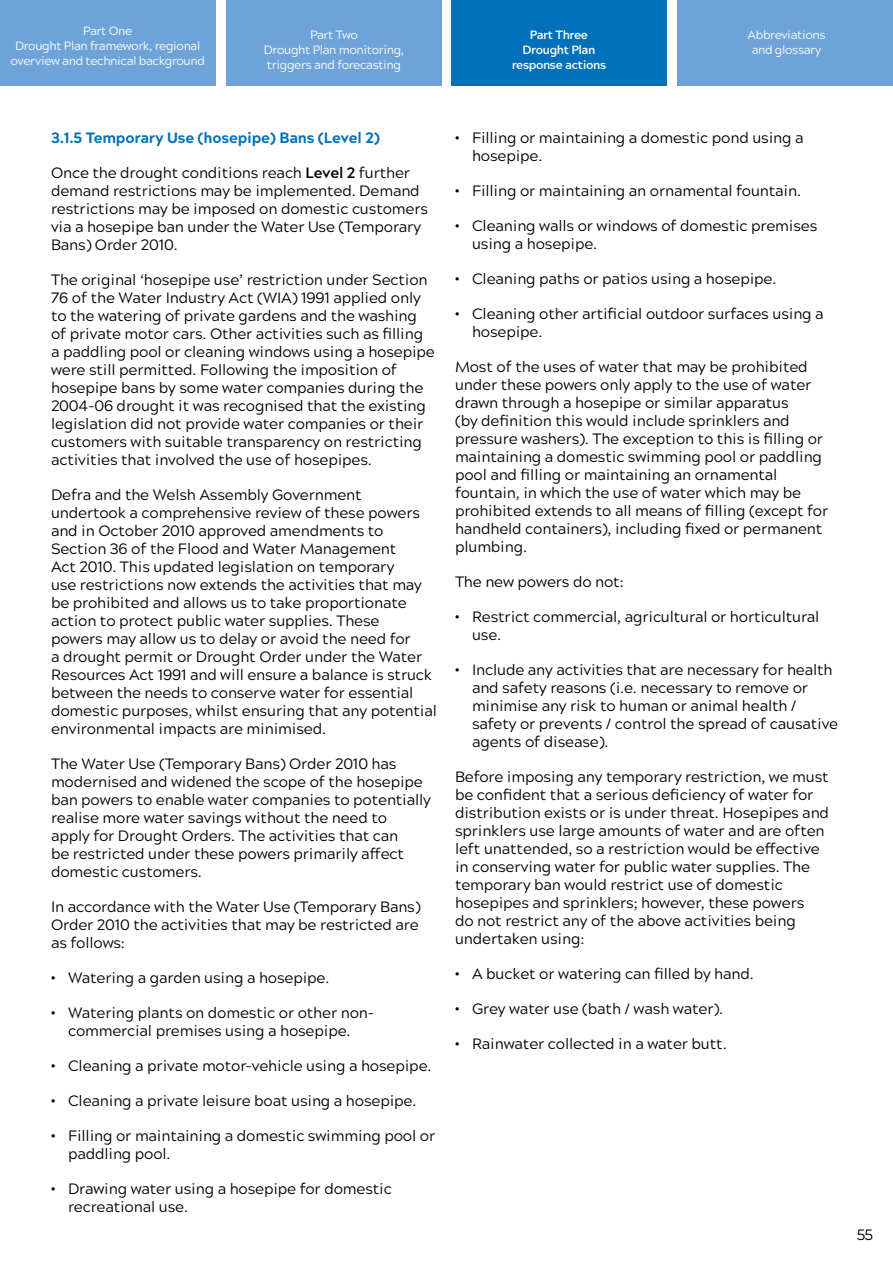
<style>
.page{position:relative;width:893px;height:1263px;background:#fff}
.page>*{position:absolute;margin:0;border:0;box-sizing:border-box;transform-origin:0 0}
.Body_text__P{font:15px/18px "Acherus Grotesque";letter-spacing:-.01em;color:#000}
.Section_body_text_he{font:800 15px "Acherus Grotesque";letter-spacing:-.01em;color:#0070ba}
.t1{font:12px/15px "Acherus Grotesque";letter-spacing:-.03em;color:#fff;text-align:center}
.t2{font:700 12px/15px "Acherus Grotesque";letter-spacing:-.03em;color:#fff;text-align:center}
.s1{font-weight:700}
.s2{font-weight:800}
</style>
<div class="page">
<div style="left:226px;top:0;width:215px;height:86px;background:#6da3d8"></div>
<div style="left:0;top:0;width:216px;height:86px;background:#6da3d8"></div>
<div style="left:452px;top:0;width:215px;height:86px;background:#0070ba"></div>
<div style="left:677px;top:0;width:216px;height:86px;background:#6da3d8"></div>
<p class="t1" style="left:11px;top:23px;width:196px">Part One<br>Drought Plan framework, regional overview and technical background</p>
<p class="t1" style="left:264px;top:26px;width:142px">Part Two<br>Drought Plan monitoring, triggers and forecasting</p>
<p class="t2" style="left:512px;top:26px;width:96px">Part Three<br>Drought Plan response actions</p>
<p class="t1" style="left:748px;top:26px;width:79px">Abbreviations and glossary</p>
<p class="Section_body_text_he" style="left:51px;top:124px;width:330px">3.1.5 Temporary Use (hosepipe) Bans (Level 2)</p>
<p class="Body_text__P" style="left:51px;top:162px;width:379px">Once the drought conditions reach <span class="s1">Level 2</span> further demand restrictions may be implemented. Demand restrictions may be imposed on domestic customers via a hosepipe ban under the Water Use (Temporary Bans) Order 2010.</p>
<p class="Body_text__P" style="left:51px;top:269px;width:385px">The original ‘hosepipe use’ restriction under Section 76 of the Water Industry Act (WIA) 1991 applied only to the watering of private gardens and the washing of private motor cars. Other activities such as filling a paddling pool or cleaning windows using a hosepipe were still permitted. Following the imposition of hosepipe bans by some water companies during the 2004-06 drought it was recognised that the existing legislation did not provide water companies or their customers with suitable transparency on restricting activities that involved the use of hosepipes.</p>
<p class="Body_text__P" style="left:51px;top:484px;width:387px">Defra and the Welsh Assembly Government undertook a comprehensive review of these powers and in October 2010 approved amendments to Section 36 of the Flood and Water Management<br>Act 2010. This updated legislation on temporary<br>use restrictions now extends the activities that may be prohibited and allows us to take proportionate action to protect public water supplies. These<br>powers may allow us to delay or avoid the need for<br>a drought permit or Drought Order under the Water Resources Act 1991 and will ensure a balance is struck between the needs to conserve water for essential domestic purposes, whilst ensuring that any potential environmental impacts are minimised.</p>
<p class="Body_text__P" style="left:51px;top:753px;width:381px">The Water Use (Temporary Bans) Order 2010 has modernised and widened the scope of the hosepipe ban powers to enable water companies to potentially realise more water savings without the need to<br>apply for Drought Orders. The activities that can<br>be restricted under these powers primarily affect domestic customers.</p>
<p class="Body_text__P" style="left:51px;top:896px;width:371px">In accordance with the Water Use (Temporary Bans)<br>Order 2010 the activities that may be restricted are as follows:</p>
<p class="Body_text__P" style="left:51px;top:967px;width:280px"><span class="s2">•</span> Watering a garden using a hosepipe.</p>
<p class="Body_text__P" style="left:51px;top:1002px;width:325px;text-align:center"><span class="s2">•</span> Watering plants on domestic or other non&shy;commercial premises using a hosepipe.</p>
<p class="Body_text__P" style="left:51px;top:1055px;width:382px"><span class="s2">•</span> Cleaning a private motor-vehicle using a hosepipe.</p>
<p class="Body_text__P" style="left:51px;top:1090px;width:367px"><span class="s2">•</span> Cleaning a private leisure boat using a hosepipe.</p>
<p class="Body_text__P" style="left:68px;top:1125px;width:369px;text-indent:-17px"><span class="s2">•</span> Filling or maintaining a domestic swimming pool or paddling pool.</p>
<p class="Body_text__P" style="left:68px;top:1178px;width:325px;text-indent:-17px"><span class="s2">•</span> Drawing water using a hosepipe for domestic recreational use.</p>
<p class="Body_text__P" style="left:472px;top:127px;width:333px;text-indent:-17px"><span class="s2">•</span> Filling or maintaining a domestic pond using a hosepipe.</p>
<p class="Body_text__P" style="left:455px;top:180px;width:348px"><span class="s2">•</span> Filling or maintaining an ornamental fountain.</p>
<p class="Body_text__P" style="left:472px;top:215px;width:347px;text-indent:-17px"><span class="s2">•</span> Cleaning walls or windows of domestic premises using a hosepipe.</p>
<p class="Body_text__P" style="left:455px;top:268px;width:323px"><span class="s2">•</span> Cleaning paths or patios using a hosepipe.</p>
<p class="Body_text__P" style="left:472px;top:303px;width:353px;text-indent:-17px"><span class="s2">•</span> Cleaning other artificial outdoor surfaces using a hosepipe.</p>
<p class="Body_text__P" style="left:455px;top:356px;width:375px">Most of the uses of water that may be prohibited under these powers only apply to the use of water drawn through a hosepipe or similar apparatus<br>(by definition this would include sprinklers and pressure washers). The exception to this is filling or maintaining a domestic swimming pool or paddling pool and filling or maintaining an ornamental fountain, in which the use of water which may be prohibited extends to all means of filling (except for handheld containers), including fixed or permanent plumbing.</p>
<p class="Body_text__P" style="left:455px;top:571px;width:170px">The new powers do not:</p>
<p class="Body_text__P" style="left:472px;top:606px;width:349px;text-indent:-17px"><span class="s2">•</span> Restrict commercial, agricultural or horticultural use.</p>
<p class="Body_text__P" style="left:472px;top:659px;width:368px;text-indent:-17px"><span class="s2">•</span> Include any activities that are necessary for health and safety reasons (i.e. necessary to remove or minimise any risk to human or animal health / safety or prevents / control the spread of causative agents of disease).</p>
<p class="Body_text__P" style="left:455px;top:766px;width:376px">Before imposing any temporary restriction, we must be confident that a serious deficiency of water for distribution exists or is under threat. Hosepipes and sprinklers use large amounts of water and are often left unattended, so a restriction would be effective in conserving water for public water supplies. The temporary ban would restrict use of domestic hosepipes and sprinklers; however, these powers<br>do not restrict any of the above activities being undertaken using:</p>
<p class="Body_text__P" style="left:455px;top:963px;width:300px"><span class="s2">•</span> A bucket or watering can filled by hand.</p>
<p class="Body_text__P" style="left:455px;top:998px;width:270px"><span class="s2">•</span> Grey water use (bath / wash water).</p>
<p class="Body_text__P" style="left:455px;top:1033px;width:273px"><span class="s2">•</span> Rainwater collected in a water butt.</p>
<p class="Body_text__P" style="left:857px;top:1224px;width:18px">55</p>
</div>
